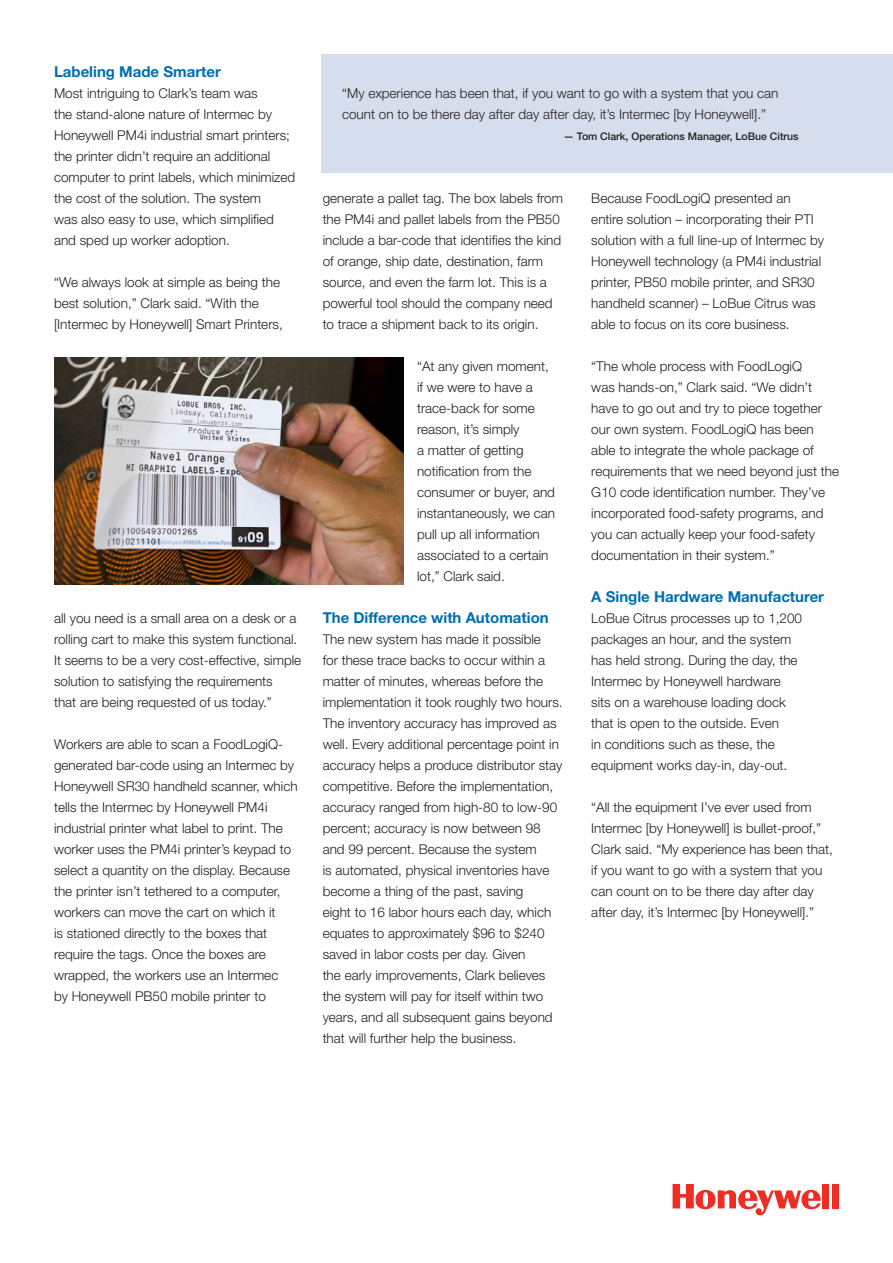
<style>
.page{position:relative;width:893px;height:1263px;background:#fff}
.page>*{position:absolute;margin:0;border:0;box-sizing:border-box;transform-origin:0 0}
.HW_body_copy{font:700 15px "Helvetica Neue LT Std";color:#006faf}
.HW_body_copy-2{font:300 13.5px/21px "Helvetica Neue LT Std";color:#231f20}
.HW_quote{font:300 13.5px/21px "Helvetica Neue LT Std";color:#231f20}
.HW_quote_attribution{font:500 10.5px "Helvetica Neue LT Std";color:#231f20}
</style>
<div class="page">
<img style="left:54px;top:358px;width:349px;height:227px">
<div style="left:322px;top:54px;width:571px;height:118px;background:#d6deed"></div>
<div style="left:822px;top:1184px;width:7px;height:24px;background:#ee2e22"></div>
<div style="left:832px;top:1184px;width:6px;height:24px;background:#ee2e22"></div>
<svg style="left:673px;top:1184px;width:148px;height:31px"></svg>
<p class="HW_body_copy" style="left:54px;top:62px;width:168px">Labeling Made Smarter</p>
<p class="HW_body_copy-2" style="left:54px;top:83px;width:243px">Most intriguing to Clark’s team was<br>the stand-alone nature of Intermec by Honeywell PM4i industrial smart printers; the printer didn’t require an additional computer to print labels, which minimized the cost of the solution. The system<br>was also easy to use, which simplified and sped up worker adoption.</p>
<p class="HW_body_copy-2" style="left:54px;top:272px;width:230px">“We always look at simple as being the best solution,” Clark said. “With the [Intermec by Honeywell] Smart Printers,</p>
<p class="HW_body_copy-2" style="left:54px;top:608px;width:249px">all you need is a small area on a desk or a rolling cart to make this system functional.<br>It seems to be a very cost-effective, simple solution to satisfying the requirements<br>that are being requested of us today.”</p>
<p class="HW_body_copy-2" style="left:54px;top:734px;width:245px">Workers are able to scan a FoodLogiQ&shy;generated bar-code using an Intermec by Honeywell SR30 handheld scanner, which tells the Intermec by Honeywell PM4i industrial printer what label to print. The worker uses the PM4i printer’s keypad to select a quantity on the display. Because the printer isn’t tethered to a computer, workers can move the cart on which it<br>is stationed directly to the boxes that require the tags. Once the boxes are wrapped, the workers use an Intermec<br>by Honeywell PB50 mobile printer to</p>
<p class="HW_quote" style="left:342px;top:82px;width:438px">“My experience has been that, if you want to go with a system that you can count on to be there day after day after day, it’s Intermec [by Honeywell].”</p>
<p class="HW_quote_attribution" style="left:563px;top:130px;width:237px">— Tom Clark, Operations Manager, LoBue Citrus</p>
<p class="HW_body_copy-2" style="left:323px;top:188px;width:242px">generate a pallet tag. The box labels from the PM4i and pallet labels from the PB50 include a bar-code that identifies the kind of orange, ship date, destination, farm source, and even the farm lot. This is a powerful tool should the company need to trace a shipment back to its origin.</p>
<p class="HW_body_copy-2" style="left:417px;top:356px;width:140px">“At any given moment, if we were to have a trace-back for some reason, it’s simply<br>a matter of getting notification from the consumer or buyer, and instantaneously, we can pull up all information associated to a certain lot,” Clark said.</p>
<p class="HW_body_copy" style="left:323px;top:608px;width:228px">The Difference with Automation</p>
<p class="HW_body_copy-2" style="left:323px;top:629px;width:242px">The new system has made it possible<br>for these trace backs to occur within a matter of minutes, whereas before the implementation it took roughly two hours.<br>The inventory accuracy has improved as well. Every additional percentage point in accuracy helps a produce distributor stay competitive. Before the implementation, accuracy ranged from high-80 to low-90 percent; accuracy is now between 98 and 99 percent. Because the system<br>is automated, physical inventories have become a thing of the past, saving<br>eight to 16 labor hours each day, which equates to approximately $96 to $240 saved in labor costs per day. Given<br>the early improvements, Clark believes the system will pay for itself within two years, and all subsequent gains beyond that will further help the business.</p>
<p class="HW_body_copy-2" style="left:591px;top:188px;width:234px">Because FoodLogiQ presented an entire solution – incorporating their PTI solution with a full line-up of Intermec by Honeywell technology (a PM4i industrial printer, PB50 mobile printer, and SR30 handheld scanner) – LoBue Citrus was able to focus on its core business.</p>
<p class="HW_body_copy-2" style="left:591px;top:356px;width:249px">“The whole process with FoodLogiQ<br>was hands-on,” Clark said. “We didn’t have to go out and try to piece together our own system. FoodLogiQ has been able to integrate the whole package of requirements that we need beyond just the G10 code identification number. They’ve incorporated food-safety programs, and you can actually keep your food-safety documentation in their system.”</p>
<p class="HW_body_copy" style="left:591px;top:587px;width:234px">A Single Hardware Manufacturer</p>
<p class="HW_body_copy-2" style="left:591px;top:608px;width:212px">LoBue Citrus processes up to 1,200 packages an hour, and the system has held strong. During the day, the<br>Intermec by Honeywell hardware sits on a warehouse loading dock that is open to the outside. Even<br>in conditions such as these, the equipment works day-in, day-out.</p>
<p class="HW_body_copy-2" style="left:591px;top:797px;width:243px">“All the equipment I’ve ever used from Intermec [by Honeywell] is bullet-proof,” Clark said. “My experience has been that, if you want to go with a system that you can count on to be there day after day after day, it’s Intermec [by Honeywell].”</p>
</div>
